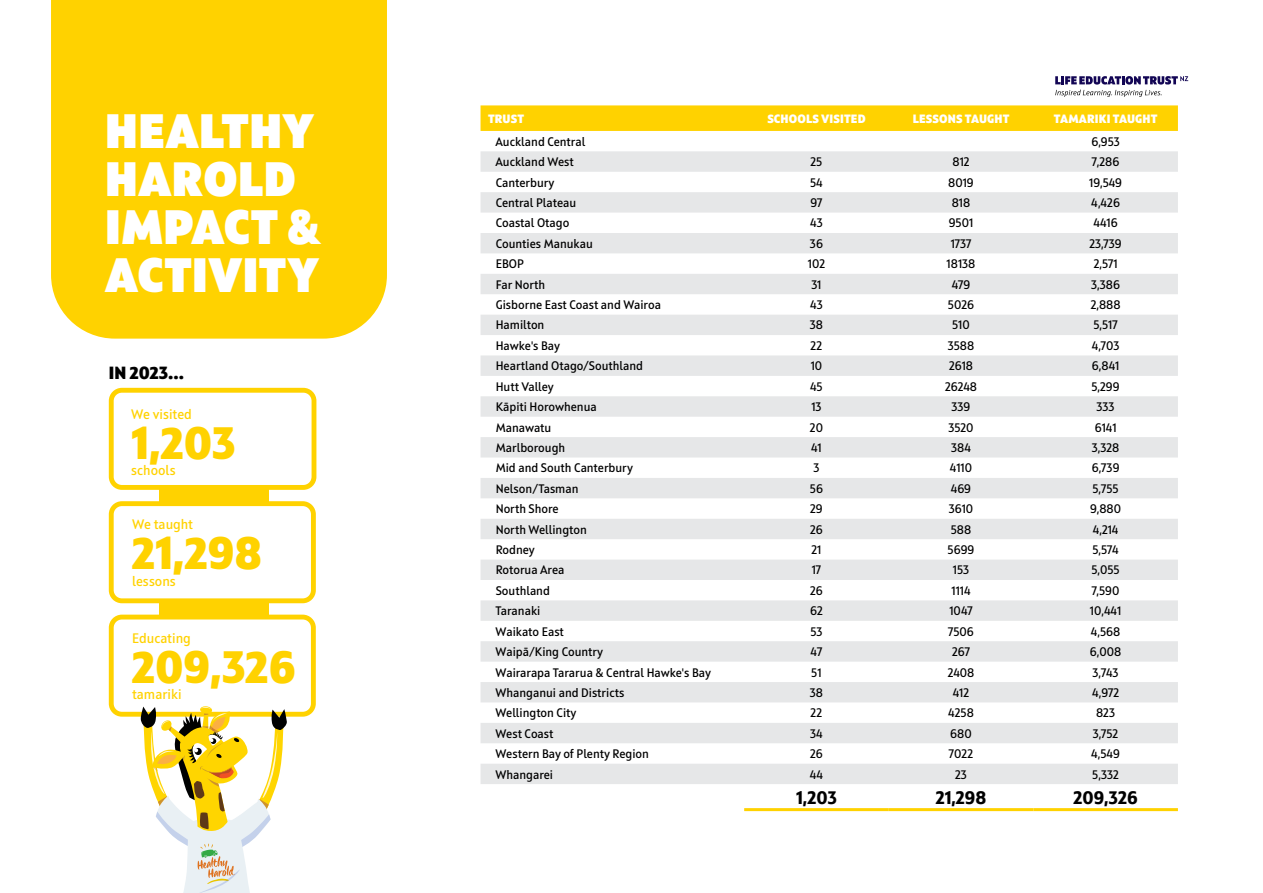
<style>
.page{position:relative;width:1263px;height:893px;background:#fff}
.page>*{position:absolute;margin:0;border:0;box-sizing:border-box;transform-origin:0 0}
.t1{font:900 48px/48px "Squad";letter-spacing:.01em;color:#fff}
.t2{font:800 45.15px "Squad";color:#ffd200}
.t3{font:800 18px "Squad";color:#000}
.t4{font:800 17.55px "Squad";letter-spacing:.005em;color:#000}
.t5{font:600 13.35px "Squad";color:#ffd200}
.t6{font:600 12px "Squad";color:#000}
.t7{font:800 12px "Squad";letter-spacing:.01em;color:#fff}
</style>
<div class="page">
<div style="left:51px;top:0;width:336px;height:339px;background:#ffd200"></div>
<svg style="left:480px;top:105px;width:698px;height:26px;background:#ffd205"></svg>
<svg style="left:480px;top:151px;width:698px;height:633px;fill:#ebeced"></svg>
<hr style="left:744px;top:808px;width:145px;height:3px;background:#ffd200">
<hr style="left:889px;top:808px;width:144px;height:3px;background:#ffd200">
<hr style="left:1033px;top:808px;width:145px;height:3px;background:#ffd200">
<div style="left:109px;top:388px;width:207px;height:102px;border:5px solid #ffd200;border-radius:11px"></div>
<div style="left:109px;top:501px;width:207px;height:102px;border:5px solid #ffd200;border-radius:11px"></div>
<div style="left:109px;top:615px;width:207px;height:102px;border:5px solid #ffd200;border-radius:11px"></div>
<div style="left:160px;top:487px;width:109px;height:15px;background:#ffd200"></div>
<div style="left:160px;top:602px;width:109px;height:14px;background:#ffd200"></div>
<svg style="left:141px;top:706px;width:146px;height:187px"></svg>
<svg style="left:1055px;top:76px;width:133px;height:21px"></svg>
<h1 class="t1" style="left:105px;top:107px;width:217px">HEALTHY<br>HAROLD<br>IMPACT &amp;<br>ACTIVITY</h1>
<p class="t7" style="left:488px;top:111px;width:38px">TRUST</p>
<p class="t7" style="left:767px;top:111px;width:100px">SCHOOLS VISITED</p>
<p class="t7" style="left:913px;top:111px;width:98px">LESSONS TAUGHT</p>
<p class="t7" style="left:1054px;top:111px;width:105px">TAMARIKI TAUGHT</p>
<p class="t6" style="left:495px;top:134px;width:91px">Auckland Central</p>
<p class="t6" style="left:1091px;top:134px;width:30px">6,953</p>
<p class="t6" style="left:495px;top:155px;width:80px">Auckland West</p>
<p class="t6" style="left:810px;top:155px;width:13px">25</p>
<p class="t6" style="left:952px;top:155px;width:19px">812</p>
<p class="t6" style="left:1092px;top:155px;width:29px">7,286</p>
<p class="t6" style="left:496px;top:175px;width:60px">Canterbury</p>
<p class="t6" style="left:810px;top:175px;width:14px">54</p>
<p class="t6" style="left:948px;top:175px;width:27px">8019</p>
<p class="t6" style="left:1089px;top:175px;width:34px">19,549</p>
<p class="t6" style="left:496px;top:195px;width:82px">Central Plateau</p>
<p class="t6" style="left:810px;top:195px;width:14px">97</p>
<p class="t6" style="left:952px;top:195px;width:20px">818</p>
<p class="t6" style="left:1091px;top:195px;width:30px">4,426</p>
<p class="t6" style="left:496px;top:216px;width:75px">Coastal Otago</p>
<p class="t6" style="left:810px;top:216px;width:14px">43</p>
<p class="t6" style="left:949px;top:216px;width:26px">9501</p>
<p class="t6" style="left:1093px;top:216px;width:26px">4416</p>
<p class="t6" style="left:496px;top:236px;width:99px">Counties Manukau</p>
<p class="t6" style="left:810px;top:236px;width:14px">36</p>
<p class="t6" style="left:951px;top:236px;width:22px">1737</p>
<p class="t6" style="left:1089px;top:236px;width:34px">23,739</p>
<p class="t6" style="left:496px;top:257px;width:30px">EBOP</p>
<p class="t6" style="left:808px;top:257px;width:19px">102</p>
<p class="t6" style="left:947px;top:257px;width:30px">18138</p>
<p class="t6" style="left:1094px;top:257px;width:25px">2,571</p>
<p class="t6" style="left:496px;top:277px;width:51px">Far North</p>
<p class="t6" style="left:811px;top:277px;width:12px">31</p>
<p class="t6" style="left:952px;top:277px;width:20px">479</p>
<p class="t6" style="left:1091px;top:277px;width:30px">3,386</p>
<p class="t6" style="left:496px;top:297px;width:167px">Gisborne East Coast and Wairoa</p>
<p class="t6" style="left:810px;top:297px;width:14px">43</p>
<p class="t6" style="left:948px;top:297px;width:28px">5026</p>
<p class="t6" style="left:1091px;top:297px;width:31px">2,888</p>
<p class="t6" style="left:496px;top:318px;width:50px">Hamilton</p>
<p class="t6" style="left:810px;top:318px;width:15px">38</p>
<p class="t6" style="left:952px;top:318px;width:19px">510</p>
<p class="t6" style="left:1093px;top:318px;width:26px">5,517</p>
<p class="t6" style="left:496px;top:338px;width:66px">Hawke's Bay</p>
<p class="t6" style="left:811px;top:338px;width:13px">22</p>
<p class="t6" style="left:948px;top:338px;width:28px">3588</p>
<p class="t6" style="left:1092px;top:338px;width:29px">4,703</p>
<p class="t6" style="left:496px;top:359px;width:149px">Heartland Otago/Southland</p>
<p class="t6" style="left:811px;top:359px;width:13px">10</p>
<p class="t6" style="left:949px;top:359px;width:26px">2618</p>
<p class="t6" style="left:1092px;top:359px;width:29px">6,841</p>
<p class="t6" style="left:496px;top:379px;width:60px">Hutt Valley</p>
<p class="t6" style="left:810px;top:379px;width:14px">45</p>
<p class="t6" style="left:945px;top:379px;width:34px">26248</p>
<p class="t6" style="left:1091px;top:379px;width:30px">5,299</p>
<p class="t6" style="left:496px;top:400px;width:103px">Kāpiti Horowhenua</p>
<p class="t6" style="left:811px;top:400px;width:12px">13</p>
<p class="t6" style="left:951px;top:400px;width:20px">339</p>
<p class="t6" style="left:1096px;top:400px;width:20px">333</p>
<p class="t6" style="left:496px;top:420px;width:57px">Manawatu</p>
<p class="t6" style="left:810px;top:420px;width:15px">20</p>
<p class="t6" style="left:948px;top:420px;width:27px">3520</p>
<p class="t6" style="left:1095px;top:420px;width:23px">6141</p>
<p class="t6" style="left:496px;top:440px;width:71px">Marlborough</p>
<p class="t6" style="left:811px;top:440px;width:12px">41</p>
<p class="t6" style="left:951px;top:440px;width:21px">384</p>
<p class="t6" style="left:1092px;top:440px;width:29px">3,328</p>
<p class="t6" style="left:496px;top:461px;width:139px">Mid and South Canterbury</p>
<p class="t6" style="left:813px;top:461px;width:8px">3</p>
<p class="t6" style="left:950px;top:461px;width:24px">4110</p>
<p class="t6" style="left:1092px;top:461px;width:29px">6,739</p>
<p class="t6" style="left:496px;top:481px;width:84px">Nelson/Tasman</p>
<p class="t6" style="left:810px;top:481px;width:15px">56</p>
<p class="t6" style="left:951px;top:481px;width:22px">469</p>
<p class="t6" style="left:1092px;top:481px;width:28px">5,755</p>
<p class="t6" style="left:496px;top:502px;width:64px">North Shore</p>
<p class="t6" style="left:810px;top:502px;width:14px">29</p>
<p class="t6" style="left:949px;top:502px;width:26px">3610</p>
<p class="t6" style="left:1090px;top:502px;width:33px">9,880</p>
<p class="t6" style="left:496px;top:522px;width:93px">North Wellington</p>
<p class="t6" style="left:810px;top:522px;width:14px">26</p>
<p class="t6" style="left:951px;top:522px;width:22px">588</p>
<p class="t6" style="left:1093px;top:522px;width:27px">4,214</p>
<p class="t6" style="left:496px;top:542px;width:41px">Rodney</p>
<p class="t6" style="left:811px;top:542px;width:11px">21</p>
<p class="t6" style="left:948px;top:542px;width:28px">5699</p>
<p class="t6" style="left:1092px;top:542px;width:28px">5,574</p>
<p class="t6" style="left:496px;top:563px;width:70px">Rotorua Area</p>
<p class="t6" style="left:812px;top:563px;width:11px">17</p>
<p class="t6" style="left:953px;top:563px;width:18px">153</p>
<p class="t6" style="left:1091px;top:563px;width:30px">5,055</p>
<p class="t6" style="left:496px;top:583px;width:56px">Southland</p>
<p class="t6" style="left:810px;top:583px;width:14px">26</p>
<p class="t6" style="left:951px;top:583px;width:21px">1114</p>
<p class="t6" style="left:1092px;top:583px;width:29px">7,590</p>
<p class="t6" style="left:495px;top:604px;width:46px">Taranaki</p>
<p class="t6" style="left:810px;top:604px;width:14px">62</p>
<p class="t6" style="left:949px;top:604px;width:25px">1047</p>
<p class="t6" style="left:1090px;top:604px;width:33px">10,441</p>
<p class="t6" style="left:496px;top:624px;width:70px">Waikato East</p>
<p class="t6" style="left:810px;top:624px;width:14px">53</p>
<p class="t6" style="left:948px;top:624px;width:27px">7506</p>
<p class="t6" style="left:1091px;top:624px;width:31px">4,568</p>
<p class="t6" style="left:496px;top:644px;width:109px">Waipā/King Country</p>
<p class="t6" style="left:811px;top:644px;width:13px">47</p>
<p class="t6" style="left:952px;top:644px;width:19px">267</p>
<p class="t6" style="left:1090px;top:644px;width:33px">6,008</p>
<p class="t6" style="left:496px;top:665px;width:217px">Wairarapa Tararua &amp; Central Hawke's Bay</p>
<p class="t6" style="left:811px;top:665px;width:12px">51</p>
<p class="t6" style="left:948px;top:665px;width:28px">2408</p>
<p class="t6" style="left:1092px;top:665px;width:28px">3,743</p>
<p class="t6" style="left:496px;top:685px;width:130px">Whanganui and Districts</p>
<p class="t6" style="left:810px;top:685px;width:15px">38</p>
<p class="t6" style="left:953px;top:685px;width:18px">412</p>
<p class="t6" style="left:1092px;top:685px;width:29px">4,972</p>
<p class="t6" style="left:496px;top:706px;width:82px">Wellington City</p>
<p class="t6" style="left:811px;top:706px;width:13px">22</p>
<p class="t6" style="left:948px;top:706px;width:27px">4258</p>
<p class="t6" style="left:1096px;top:706px;width:20px">823</p>
<p class="t6" style="left:496px;top:726px;width:59px">West Coast</p>
<p class="t6" style="left:810px;top:726px;width:14px">34</p>
<p class="t6" style="left:950px;top:726px;width:23px">680</p>
<p class="t6" style="left:1093px;top:726px;width:27px">3,752</p>
<p class="t6" style="left:496px;top:747px;width:155px">Western Bay of Plenty Region</p>
<p class="t6" style="left:810px;top:747px;width:14px">26</p>
<p class="t6" style="left:949px;top:747px;width:26px">7022</p>
<p class="t6" style="left:1091px;top:747px;width:30px">4,549</p>
<p class="t6" style="left:496px;top:767px;width:59px">Whangarei</p>
<p class="t6" style="left:810px;top:767px;width:15px">44</p>
<p class="t6" style="left:955px;top:767px;width:13px">23</p>
<p class="t6" style="left:1092px;top:767px;width:28px">5,332</p>
<h3 class="t3" style="left:796px;top:786px;width:42px">1,203</h3>
<h3 class="t3" style="left:936px;top:786px;width:52px">21,298</h3>
<h3 class="t3" style="left:1073px;top:786px;width:66px">209,326</h3>
<h3 class="t4" style="left:109px;top:362px;width:77px">IN 2023...</h3>
<p class="t5" style="left:131px;top:406px;width:62px">We visited</p>
<h2 class="t2" style="left:131px;top:414px;width:106px">1,203</h2>
<p class="t5" style="left:131px;top:462px;width:46px">schools</p>
<p class="t5" style="left:132px;top:516px;width:63px">We taught</p>
<h2 class="t2" style="left:132px;top:524px;width:132px">21,298</h2>
<p class="t5" style="left:132px;top:573px;width:45px">lessons</p>
<p class="t5" style="left:132px;top:630px;width:60px">Educating</p>
<h2 class="t2" style="left:132px;top:637px;width:165px">209,326</h2>
<p class="t5" style="left:132px;top:686px;width:51px">tamariki</p>
</div>
